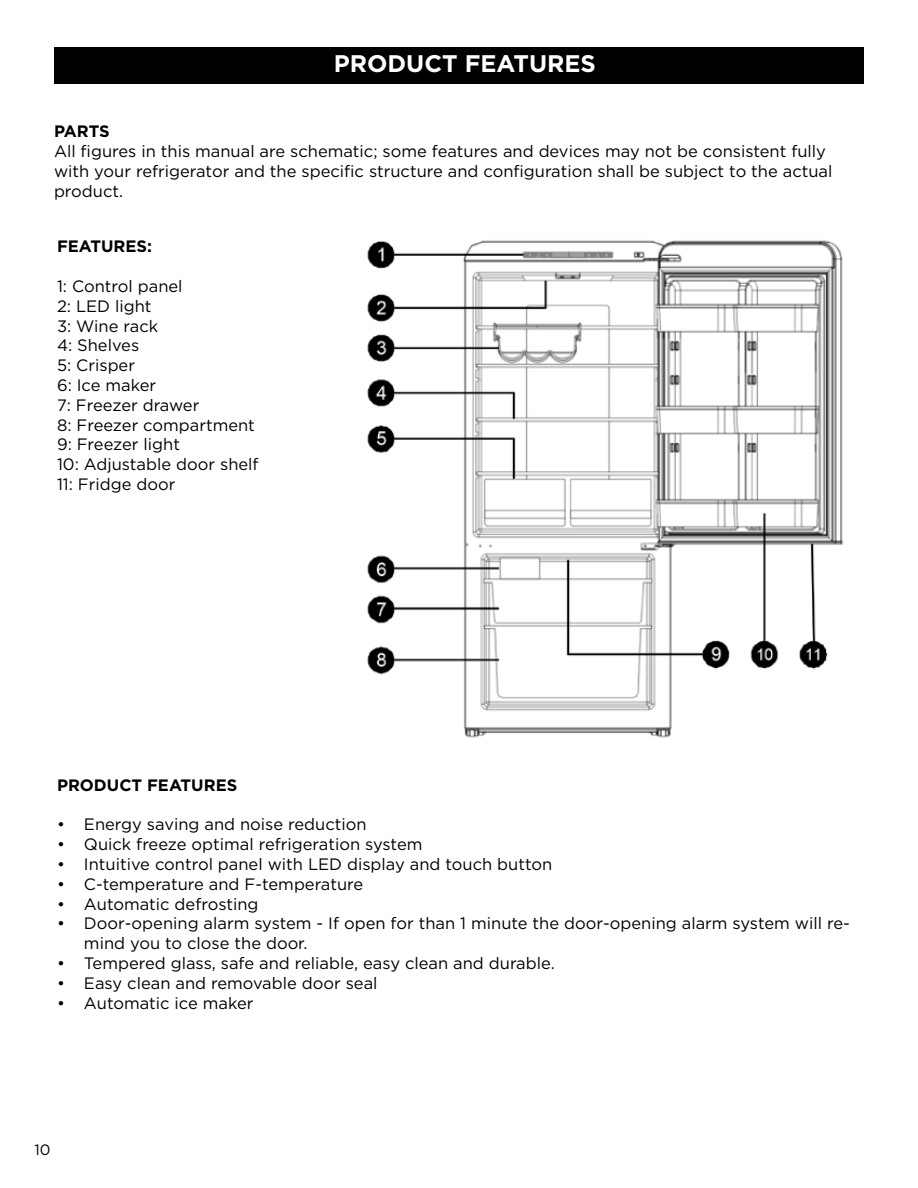
<style>
.page{position:relative;width:918px;height:1188px;background:#fff}
.page>*{position:absolute;margin:0;border:0;box-sizing:border-box;transform-origin:0 0}
.t1{font:700 24px "Gotham";color:#fff}
.t2{font:16.5px/19.8px "Gotham";color:#000}
.t3{font:700 16.5px "Gotham";color:#000}
.t4{font:15px "Gotham";color:#000}
</style>
<div class="page">
<div style="left:54px;top:48px;width:810px;height:36px;background:#000"></div>
<img style="left:367px;top:240px;width:477px;height:498px">
<h1 class="t1" style="left:334px;top:47px;width:264px">PRODUCT FEATURES</h1>
<p class="t3" style="left:54px;top:121px;width:57px">PARTS</p>
<p class="t2" style="left:54px;top:141px;width:780px">All figures in this manual are schematic; some features and devices may not be consistent fully with your refrigerator and the specific structure and configuration shall be subject to the actual product.</p>
<p class="t3" style="left:57px;top:236px;width:97px">FEATURES:</p>
<p class="t2" style="left:57px;top:276px;width:203px">1: Control panel<br>2: LED light<br>3: Wine rack<br>4: Shelves<br>5: Crisper<br>6: Ice maker<br>7: Freezer drawer<br>8: Freezer compartment<br>9: Freezer light<br>10: Adjustable door shelf<br>11: Fridge door</p>
<p class="t3" style="left:57px;top:774px;width:182px">PRODUCT FEATURES</p>
<p class="t2" style="left:57px;top:814px;width:311px">• Energy saving and noise reduction</p>
<p class="t2" style="left:57px;top:834px;width:367px">• Quick freeze optimal refrigeration system</p>
<p class="t2" style="left:57px;top:854px;width:497px">• Intuitive control panel with LED display and touch button</p>
<p class="t2" style="left:57px;top:874px;width:308px">• C-temperature and F-temperature</p>
<p class="t2" style="left:57px;top:893px;width:203px">• Automatic defrosting</p>
<p class="t2" style="left:84px;top:913px;width:767px;text-indent:-27px">• Door-opening alarm system - If open for than 1 minute the door-opening alarm system will re&shy;mind you to close the door.</p>
<p class="t2" style="left:57px;top:953px;width:499px">• Tempered glass, safe and reliable, easy clean and durable.</p>
<p class="t2" style="left:57px;top:973px;width:322px">• Easy clean and removable door seal</p>
<p class="t2" style="left:57px;top:992px;width:198px">• Automatic ice maker</p>
<p class="t4" style="left:35px;top:1140px;width:18px">10</p>
</div>
